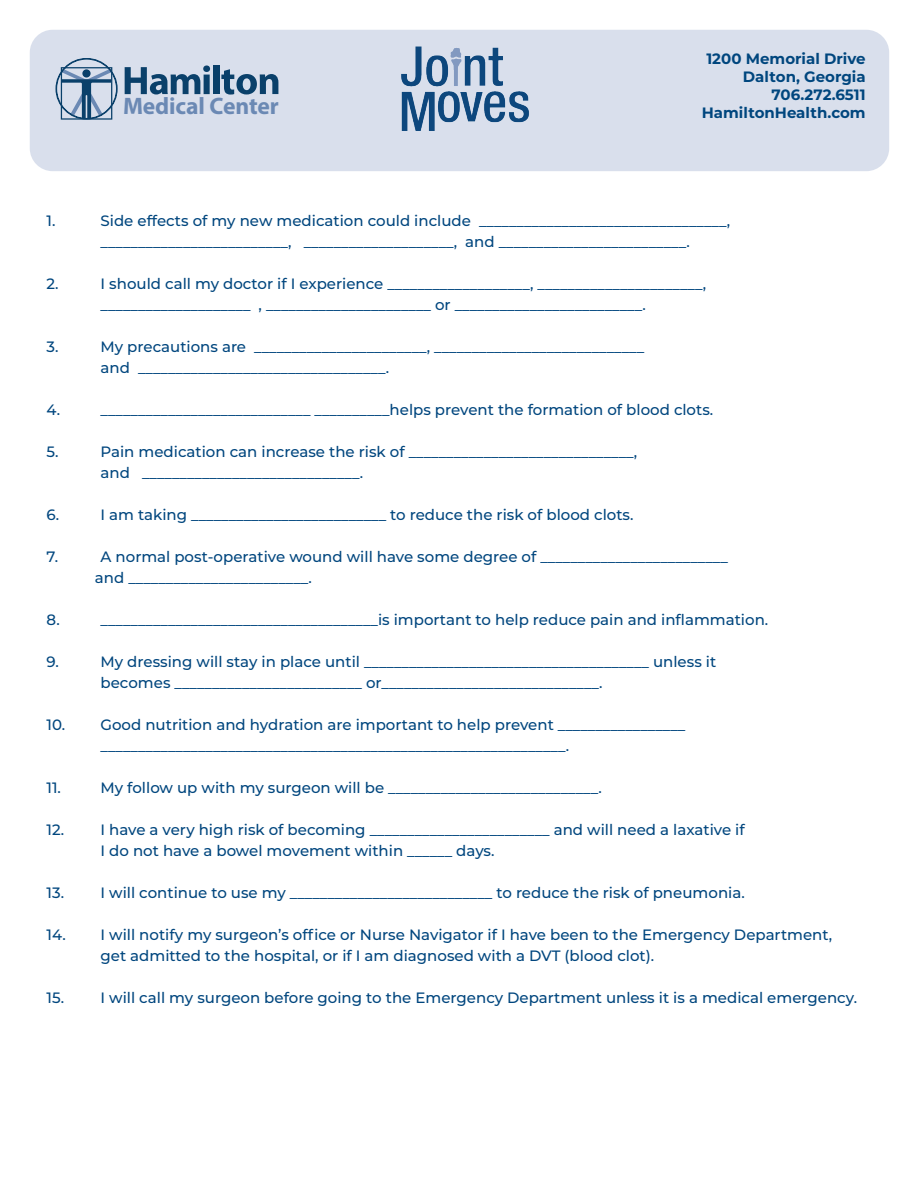
<style>
.page{position:relative;width:918px;height:1188px;background:#fff}
.page>*{position:absolute;margin:0;border:0;box-sizing:border-box;transform-origin:0 0}
.t1{font:700 23.85px "Myriad Pro";letter-spacing:-.005em;color:#6b89b4}
.t2{font:500 15px/21px "Montserrat";color:#00467e}
.t3{font:700 15px/18px "Montserrat";color:#00467e;text-align:right}
</style>
<div class="page">
<div style="left:30px;top:30px;width:859px;height:141px;background:#d9dfec;border-radius:23px"></div>
<svg style="left:125px;top:65px;width:85px;height:30px"></svg>
<div style="left:213px;top:66px;width:6px;height:28px;background:#0a406a"></div>
<svg style="left:221px;top:69px;width:57px;height:26px"></svg>
<svg style="left:56px;top:58px;width:62px;height:61px"></svg>
<img style="left:401px;top:46px;width:128px;height:85px">
<h1 class="t1" style="left:123px;top:91px;width:157px">Medical Center</h1>
<p class="t3" style="left:702px;top:48px;width:165px">1200 Memorial Drive<br>Dalton, Georgia<br>706.272.6511<br>HamiltonHealth.com</p>
<p class="t2" style="left:47px;top:210px;width:10px">1.</p>
<p class="t2" style="left:101px;top:210px;width:631px">Side effects of my new medication could include _________________________________, _________________________, ____________________, and _________________________.</p>
<p class="t2" style="left:47px;top:273px;width:14px">2.</p>
<p class="t2" style="left:101px;top:273px;width:607px">I should call my doctor if I experience ___________________, ______________________, ____________________ , ______________________ or _________________________.</p>
<p class="t2" style="left:47px;top:336px;width:13px">3.</p>
<p class="t2" style="left:101px;top:336px;width:545px">My precautions are _______________________, ____________________________ and _________________________________.</p>
<p class="t2" style="left:47px;top:399px;width:15px">4.</p>
<p class="t2" style="left:101px;top:399px;width:614px">____________________________ __________helps prevent the formation of blood clots.</p>
<p class="t2" style="left:47px;top:441px;width:14px">5.</p>
<p class="t2" style="left:101px;top:441px;width:538px">Pain medication can increase the risk of ______________________________, and _____________________________.</p>
<p class="t2" style="left:47px;top:504px;width:14px">6.</p>
<p class="t2" style="left:101px;top:504px;width:535px">I am taking __________________________ to reduce the risk of blood clots.</p>
<p class="t2" style="left:47px;top:546px;width:13px">7.</p>
<p class="t2" style="left:95px;top:546px;width:634px;text-indent:6px">A normal post-operative wound will have some degree of _________________________ and ________________________.</p>
<p class="t2" style="left:47px;top:609px;width:15px">8.</p>
<p class="t2" style="left:101px;top:609px;width:669px">_____________________________________is important to help reduce pain and inflammation.</p>
<p class="t2" style="left:47px;top:651px;width:14px">9.</p>
<p class="t2" style="left:101px;top:651px;width:617px">My dressing will stay in place until ______________________________________ unless it becomes _________________________ or_____________________________.</p>
<p class="t2" style="left:101px;top:714px;width:586px;text-indent:-54px">10. Good nutrition and hydration are important to help prevent _________________ ______________________________________________________________.</p>
<p class="t2" style="left:47px;top:777px;width:16px">11.</p>
<p class="t2" style="left:101px;top:777px;width:503px">My follow up with my surgeon will be ____________________________.</p>
<p class="t2" style="left:47px;top:819px;width:19px">12.</p>
<p class="t2" style="left:101px;top:819px;width:646px">I have a very high risk of becoming ________________________ and will need a laxative if<br>I do not have a bowel movement within ______ days.</p>
<p class="t2" style="left:47px;top:882px;width:19px">13.</p>
<p class="t2" style="left:101px;top:882px;width:646px">I will continue to use my ___________________________ to reduce the risk of pneumonia.</p>
<p class="t2" style="left:101px;top:924px;width:733px;text-indent:-54px">14. I will notify my surgeon’s office or Nurse Navigator if I have been to the Emergency Department, get admitted to the hospital, or if I am diagnosed with a DVT (blood clot).</p>
<p class="t2" style="left:47px;top:987px;width:19px">15.</p>
<p class="t2" style="left:101px;top:987px;width:758px">I will call my surgeon before going to the Emergency Department unless it is a medical emergency.</p>
</div>
